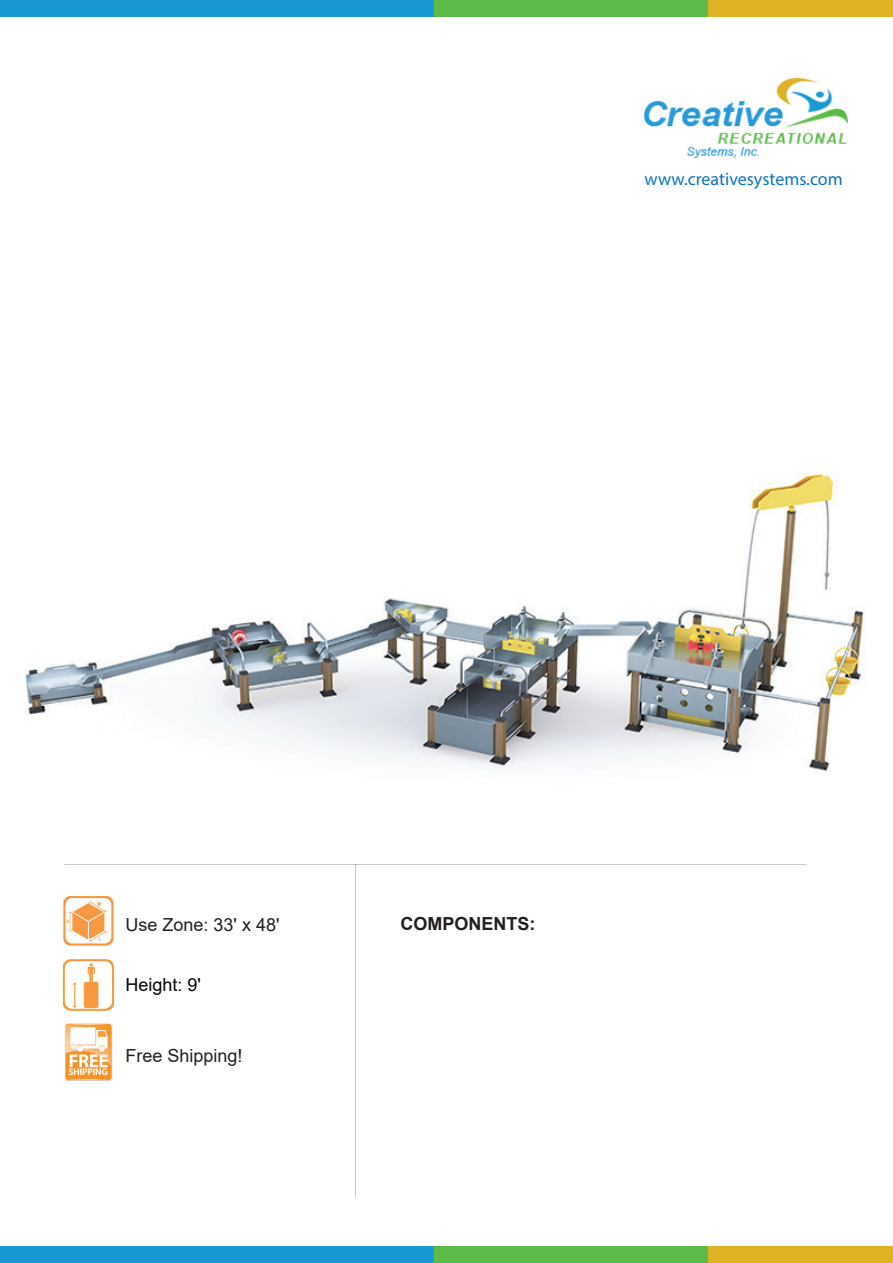
<style>
.page{position:relative;width:893px;height:1263px;background:#fff}
.page>*{position:absolute;margin:0;border:0;box-sizing:border-box;transform-origin:0 0}
.t1{font:18px "Arial";color:#231f20}
.t2{font:18px "Myriad Pro";color:#1074bc}
.t3{font:700 18px "Arial";color:#231f20}
.t4{font:18px "Arial";color:#040503}
</style>
<div class="page">
<img style="left:645px;top:78px;width:203px;height:80px">
<div style="left:0;top:0;width:434px;height:16px;background:#1999d4"></div>
<div style="left:577px;top:0;width:316px;height:16px;background:#ddb225"></div>
<div style="left:434px;top:0;width:273px;height:16px;background:#5bba48"></div>
<div style="left:0;top:1246px;width:434px;height:17px;background:#1999d4"></div>
<div style="left:577px;top:1246px;width:316px;height:17px;background:#ddb225"></div>
<div style="left:434px;top:1246px;width:273px;height:17px;background:#5bba48"></div>
<img style="left:63px;top:896px;width:51px;height:50px">
<img style="left:65px;top:1023px;width:48px;height:57px">
<img style="left:62px;top:959px;width:52px;height:52px">
<img style="left:24px;top:473px;width:842px;height:298px">
<p class="t2" style="left:645px;top:167px;width:200px">www.creativesystems.com</p>
<p class="t1" style="left:125px;top:912px;width:155px">Use Zone: 33' x 48'</p>
<p class="t4" style="left:125px;top:972px;width:77px">Height: 9'</p>
<p class="t1" style="left:125px;top:1043px;width:119px">Free Shipping!</p>
<p class="t3" style="left:401px;top:911px;width:136px">COMPONENTS:</p>
</div>
